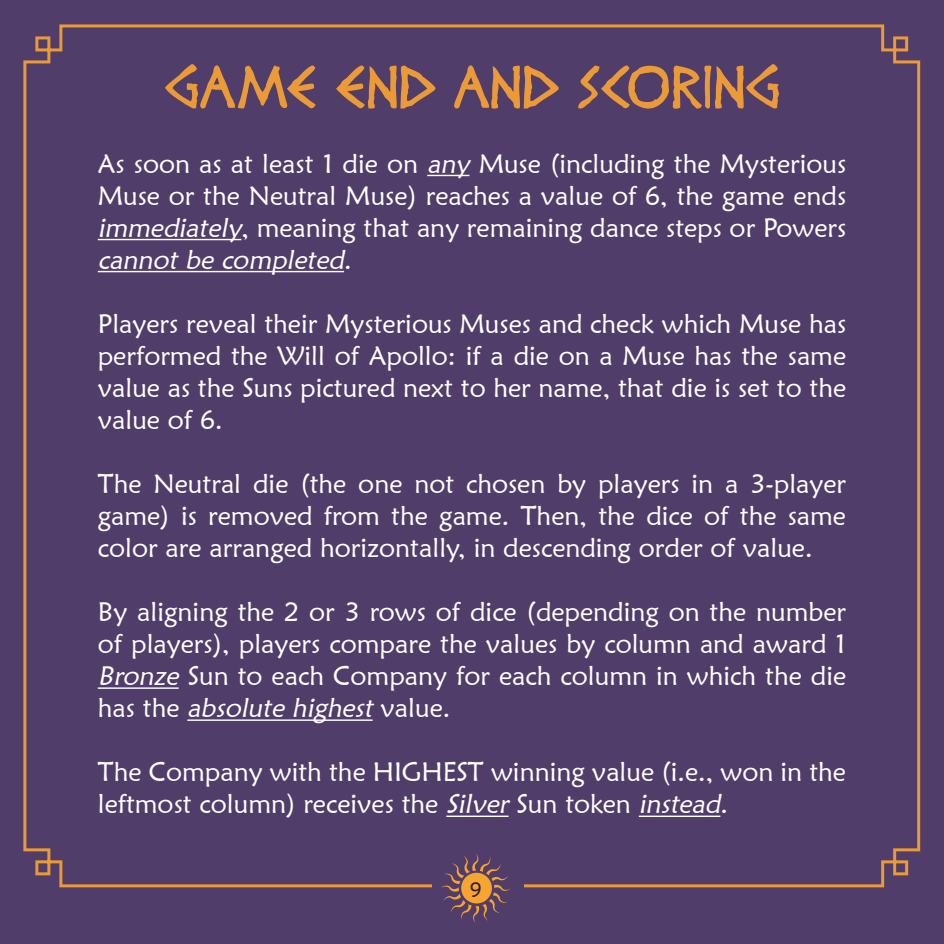
<style>
.page{position:relative;width:944px;height:944px;background:#513d69}
.page>*{position:absolute;margin:0;border:0;box-sizing:border-box;transform-origin:0 0}
.t1{font:53.7px "Diogenes";letter-spacing:.03em;color:#eb9a38}
.t2{font:26.7px/32.1px "Maiandra GD";color:#fff;text-align:justify}
.t3{font:21px "Maiandra GD";color:#2d1a3d}
.s1{font-style:italic}
</style>
<div class="page">
<div style="left:23px;top:24px;width:897px;height:863px;background:#513d69"></div>
<div style="left:432px;top:848px;width:92px;height:78px;background:#513d69"></div>
<svg style="left:441px;top:853px;width:69px;height:70px"></svg>
<div style="left:461px;top:873px;width:31px;height:30px;background:#f7a530;border-radius:50%"></div>
<hr style="left:427px;top:175px;width:42px;height:1px;background:#fff">
<hr style="left:98px;top:239px;width:143px;height:1px;background:#fff">
<hr style="left:98px;top:271px;width:246px;height:1px;background:#fff">
<hr style="left:98px;top:687px;width:81px;height:2px;background:#fff">
<hr style="left:187px;top:719px;width:186px;height:2px;background:#fff">
<hr style="left:446px;top:816px;width:63px;height:1px;background:#fff">
<hr style="left:639px;top:816px;width:81px;height:1px;background:#fff">
<h1 class="t1" style="left:165px;top:59px;width:616px">GAME END AND SCORING</h1>
<p class="t2" style="left:98px;top:147px;width:750px">As soon as at least 1 die on <span class="s1">any</span> Muse (including the Mysterious Muse or the Neutral Muse) reaches a value of 6, the game ends <span class="s1">immediately</span>, meaning that any remaining dance steps or Powers <span class="s1">cannot be completed</span>.</p>
<p class="t2" style="left:98px;top:307px;width:750px">Players reveal their Mysterious Muses and check which Muse has performed the Will of Apollo: if a die on a Muse has the same value as the Suns pictured next to her name, that die is set to the value of 6.</p>
<p class="t2" style="left:98px;top:467px;width:750px">The Neutral die (the one not chosen by players in a 3-player game) is removed from the game. Then, the dice of the same color are arranged horizontally, in descending order of value.</p>
<p class="t2" style="left:98px;top:595px;width:750px">By aligning the 2 or 3 rows of dice (depending on the number of players), players compare the values by column and award 1<br><span class="s1">Bronze</span> Sun to each Company for each column in which the die h a s t h e <span class="s1">absolute highest</span> v a l u e .</p>
<p class="t2" style="left:98px;top:756px;width:750px">The Company with the HIGHEST winning value (i.e., won in the leftmost column) receives the <span class="s1">Silver</span> Sun token <span class="s1">instead</span>.</p>
<p class="t3" style="left:470px;top:876px;width:13px">9</p>
</div>
